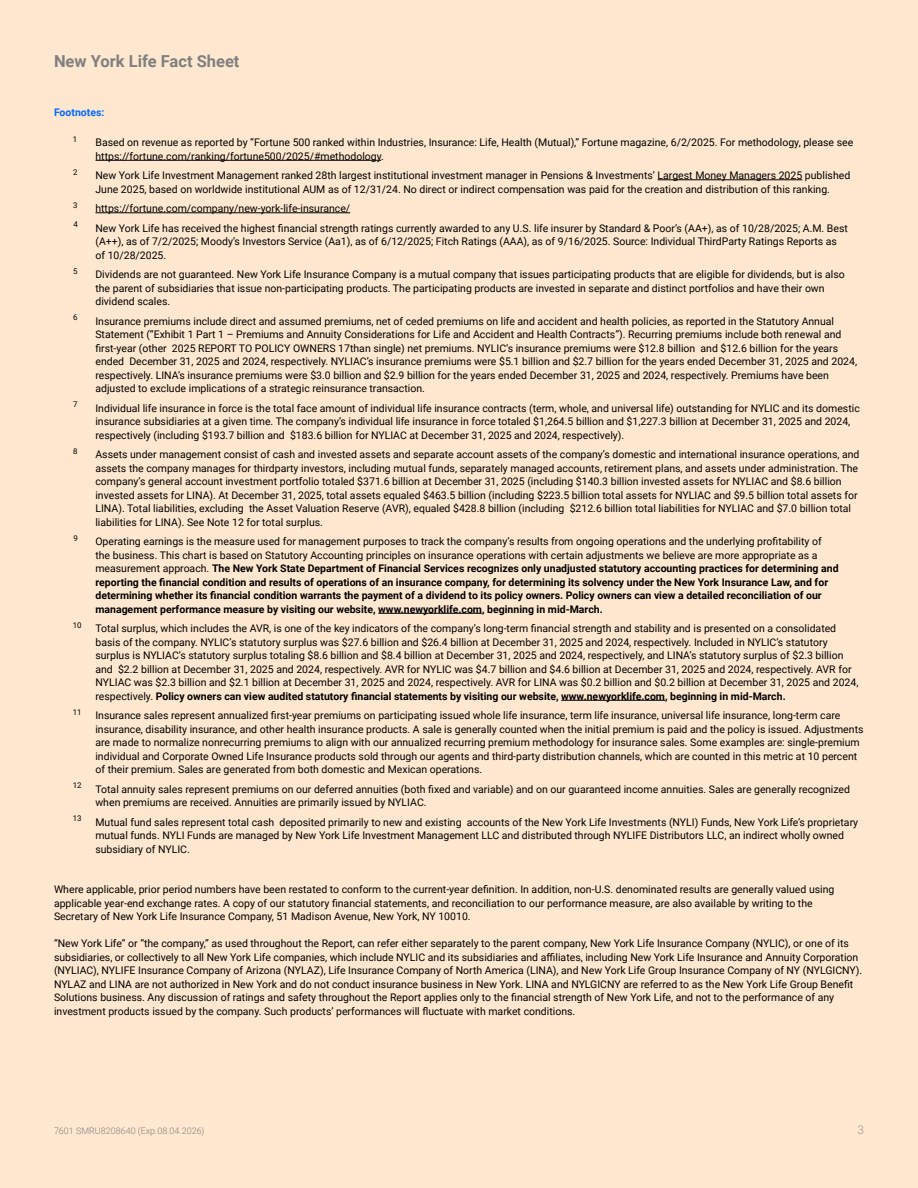
<style>
.page{position:relative;width:918px;height:1188px;background:#ffe8cf}
.page>*{position:absolute;margin:0;border:0;box-sizing:border-box;transform-origin:0 0}
.t1{font:700 16.5px "Roboto";color:#808080}
.t2{font:300 12px "Roboto";color:#999}
.t3{font:10.5px/13.5px "Roboto";color:#000}
.t4{font:700 10.5px/13.5px "Roboto";color:#000}
.t5{font:700 10.5px "Roboto";color:#0468ff}
.t6{font:300 9px "Roboto";color:#808080}
.t7{font:7.8px "Roboto";color:#000}
.s1{font-weight:400}
.s2{font-weight:700}
</style>
<div class="page">
<hr style="left:96px;top:160px;width:285px;height:1px;background:#000">
<hr style="left:658px;top:180px;width:144px;height:1px;background:#000">
<hr style="left:95px;top:213px;width:255px;height:1px;background:#000">
<hr style="left:378px;top:613px;width:104px;height:1px;background:#000">
<hr style="left:561px;top:700px;width:104px;height:1px;background:#000">
<h1 class="t1" style="left:54px;top:49px;width:187px">New York Life Fact Sheet</h1>
<p class="t5" style="left:54px;top:105px;width:52px">Footnotes:</p>
<p class="t7" style="left:73px;top:133px;width:6px">1</p>
<p class="t3" style="left:96px;top:135px;width:759px">Based on revenue as reported by “Fortune 500 ranked within Industries, Insurance: Life, Health (Mutual),” Fortune magazine, 6/2/2025. For methodology, please see https://fortune.com/ranking/fortune500/2025/#methodology.</p>
<p class="t7" style="left:73px;top:166px;width:6px">2</p>
<p class="t3" style="left:95px;top:168px;width:756px">New York Life Investment Management ranked 28th largest institutional investment manager in Pensions &amp; Investments’ Largest Money Managers 2025 published<br>June 2025, based on worldwide institutional AUM as of 12/31/24. No direct or indirect compensation was paid for the creation and distribution of this ranking.</p>
<p class="t7" style="left:73px;top:199px;width:6px">3</p>
<p class="t3" style="left:95px;top:201px;width:256px">https://fortune.com/company/new-york-life-insurance/</p>
<p class="t7" style="left:74px;top:219px;width:6px">4</p>
<p class="t3" style="left:95px;top:221px;width:754px">New York Life has received the highest financial strength ratings currently awarded to any U.S. life insurer by Standard &amp; Poor’s (AA+), as of 10/28/2025; A.M. Best (A++), as of 7/2/2025; Moody’s Investors Service (Aa1), as of 6/12/2025; Fitch Ratings (AAA), as of 9/16/2025. Source: Individual ThirdParty Ratings Reports as of 10/28/2025.</p>
<p class="t7" style="left:73px;top:265px;width:6px">5</p>
<p class="t3" style="left:95px;top:267px;width:751px">Dividends are not guaranteed. New York Life Insurance Company is a mutual company that issues participating products that are eligible for dividends, but is also the parent of subsidiaries that issue non-participating products. The participating products are invested in separate and distinct portfolios and have their own dividend scales.</p>
<p class="t7" style="left:73px;top:312px;width:6px">6</p>
<p class="t3" style="left:95px;top:314px;width:763px">Insurance premiums include direct and assumed premiums, net of ceded premiums on life and accident and health policies, as reported in the Statutory Annual Statement (“Exhibit 1 Part 1 – Premiums and Annuity Considerations for Life and Accident and Health Contracts”). Recurring premiums include both renewal and first-year (other 2025 REPORT TO POLICY OWNERS 17than single) net premiums. NYLIC’s insurance premiums were $12.8 billion and $12.6 billion for the years ended December 31, 2025 and 2024, respectively. NYLIAC’s insurance premiums were $5.1 billion and $2.7 billion for the years ended December 31, 2025 and 2024, respectively. LINA’s insurance premiums were $3.0 billion and $2.9 billion for the years ended December 31, 2025 and 2024, respectively. Premiums have been adjusted to exclude implications of a strategic reinsurance transaction.</p>
<p class="t7" style="left:73px;top:399px;width:6px">7</p>
<p class="t3" style="left:95px;top:401px;width:766px">Individual life insurance in force is the total face amount of individual life insurance contracts (term, whole, and universal life) outstanding for NYLIC and its domestic insurance subsidiaries at a given time. The company’s individual life insurance in force totaled $1,264.5 billion and $1,227.3 billion at December 31, 2025 and 2024, respectively (including $193.7 billion and $183.6 billion for NYLIAC at December 31, 2025 and 2024, respectively).</p>
<p class="t7" style="left:73px;top:445px;width:6px">8</p>
<p class="t3" style="left:95px;top:447px;width:766px">Assets under management consist of cash and invested assets and separate account assets of the company’s domestic and international insurance operations, and assets the company manages for thirdparty investors, including mutual funds, separately managed accounts, retirement plans, and assets under administration. The company’s general account investment portfolio totaled $371.6 billion at December 31, 2025 (including $140.3 billion invested assets for NYLIAC and $8.6 billion invested assets for LINA). At December 31, 2025, total assets equaled $463.5 billion (including $223.5 billion total assets for NYLIAC and $9.5 billion total assets for LINA). Total liabilities, excluding the Asset Valuation Reserve (AVR), equaled $428.8 billion (including $212.6 billion total liabilities for NYLIAC and $7.0 billion total liabilities for LINA). See Note 12 for total surplus.</p>
<p class="t7" style="left:73px;top:532px;width:6px">9</p>
<p class="t4" style="left:95px;top:534px;width:745px"><span class="s1">Operating earnings is the measure used for management purposes to track the company’s results from ongoing operations and the underlying profitability of the business. This chart is based on Statutory Accounting principles on insurance operations with certain adjustments we believe are more appropriate as a measurement approach.</span> The New York State Department of Financial Services recognizes only unadjusted statutory accounting practices for determining and reporting the financial condition and results of operations of an insurance company, for determining its solvency under the New York Insurance Law, and for determining whether its financial condition warrants the payment of a dividend to its policy owners. Policy owners can view a detailed reconciliation of our management performance measure by visiting our website, www.newyorklife.com, beginning in mid-March.</p>
<p class="t7" style="left:73px;top:619px;width:10px">10</p>
<p class="t3" style="left:95px;top:621px;width:765px">Total surplus, which includes the AVR, is one of the key indicators of the company’s long-term financial strength and stability and is presented on a consolidated basis of the company. NYLIC’s statutory surplus was $27.6 billion and $26.4 billion at December 31, 2025 and 2024, respectively. Included in NYLIC’s statutory surplus is NYLIAC’s statutory surplus totaling $8.6 billion and $8.4 billion at December 31, 2025 and 2024, respectively, and LINA’s statutory surplus of $2.3 billion and $2.2 billion at December 31, 2025 and 2024, respectively. AVR for NYLIC was $4.7 billion and $4.6 billion at December 31, 2025 and 2024, respectively. AVR for NYLIAC was $2.3 billion and $2.1 billion at December 31, 2025 and 2024, respectively. AVR for LINA was $0.2 billion and $0.2 billion at December 31, 2025 and 2024, respectively. <span class="s2">Policy owners can view audited statutory financial statements by visiting our website, www.newyorklife.com, beginning in mid-March.</span></p>
<p class="t7" style="left:73px;top:706px;width:10px">11</p>
<p class="t3" style="left:95px;top:708px;width:770px">Insurance sales represent annualized first-year premiums on participating issued whole life insurance, term life insurance, universal life insurance, long-term care insurance, disability insurance, and other health insurance products. A sale is generally counted when the initial premium is paid and the policy is issued. Adjustments are made to normalize nonrecurring premiums to align with our annualized recurring premium methodology for insurance sales. Some examples are: single-premium individual and Corporate Owned Life Insurance products sold through our agents and third-party distribution channels, which are counted in this metric at 10 percent of their premium. Sales are generated from both domestic and Mexican operations.</p>
<p class="t7" style="left:73px;top:780px;width:10px">12</p>
<p class="t3" style="left:95px;top:782px;width:756px">Total annuity sales represent premiums on our deferred annuities (both fixed and variable) and on our guaranteed income annuities. Sales are generally recognized when premiums are received. Annuities are primarily issued by NYLIAC.</p>
<p class="t7" style="left:73px;top:813px;width:10px">13</p>
<p class="t3" style="left:95px;top:815px;width:764px">Mutual fund sales represent total cash deposited primarily to new and existing accounts of the New York Life Investments (NYLI) Funds, New York Life’s proprietary mutual funds. NYLI Funds are managed by New York Life Investment Management LLC and distributed through NYLIFE Distributors LLC, an indirect wholly owned subsidiary of NYLIC.</p>
<p class="t3" style="left:54px;top:882px;width:782px">Where applicable, prior period numbers have been restated to conform to the current-year definition. In addition, non-U.S. denominated results are generally valued using applicable year-end exchange rates. A copy of our statutory financial statements, and reconciliation to our performance measure, are also available by writing to the<br>Secretary of New York Life Insurance Company, 51 Madison Avenue, New York, NY 10010.</p>
<p class="t3" style="left:54px;top:936px;width:810px">“New York Life” or “the company,” as used throughout the Report, can refer either separately to the parent company, New York Life Insurance Company (NYLIC), or one of its subsidiaries, or collectively to all New York Life companies, which include NYLIC and its subsidiaries and affiliates, including New York Life Insurance and Annuity Corporation (NYLIAC), NYLIFE Insurance Company of Arizona (NYLAZ), Life Insurance Company of North America (LINA), and New York Life Group Insurance Company of NY (NYLGICNY).<br>NYLAZ and LINA are not authorized in New York and do not conduct insurance business in New York. LINA and NYLGICNY are referred to as the New York Life Group Benefit Solutions business. Any discussion of ratings and safety throughout the Report applies only to the financial strength of New York Life, and not to the performance of any investment products issued by the company. Such products’ performances will fluctuate with market conditions.</p>
<p class="t6" style="left:54px;top:1124px;width:152px">7601 SMRU8208640 (Exp.08.04.2026)</p>
<p class="t2" style="left:857px;top:1121px;width:8px">3</p>
</div>
